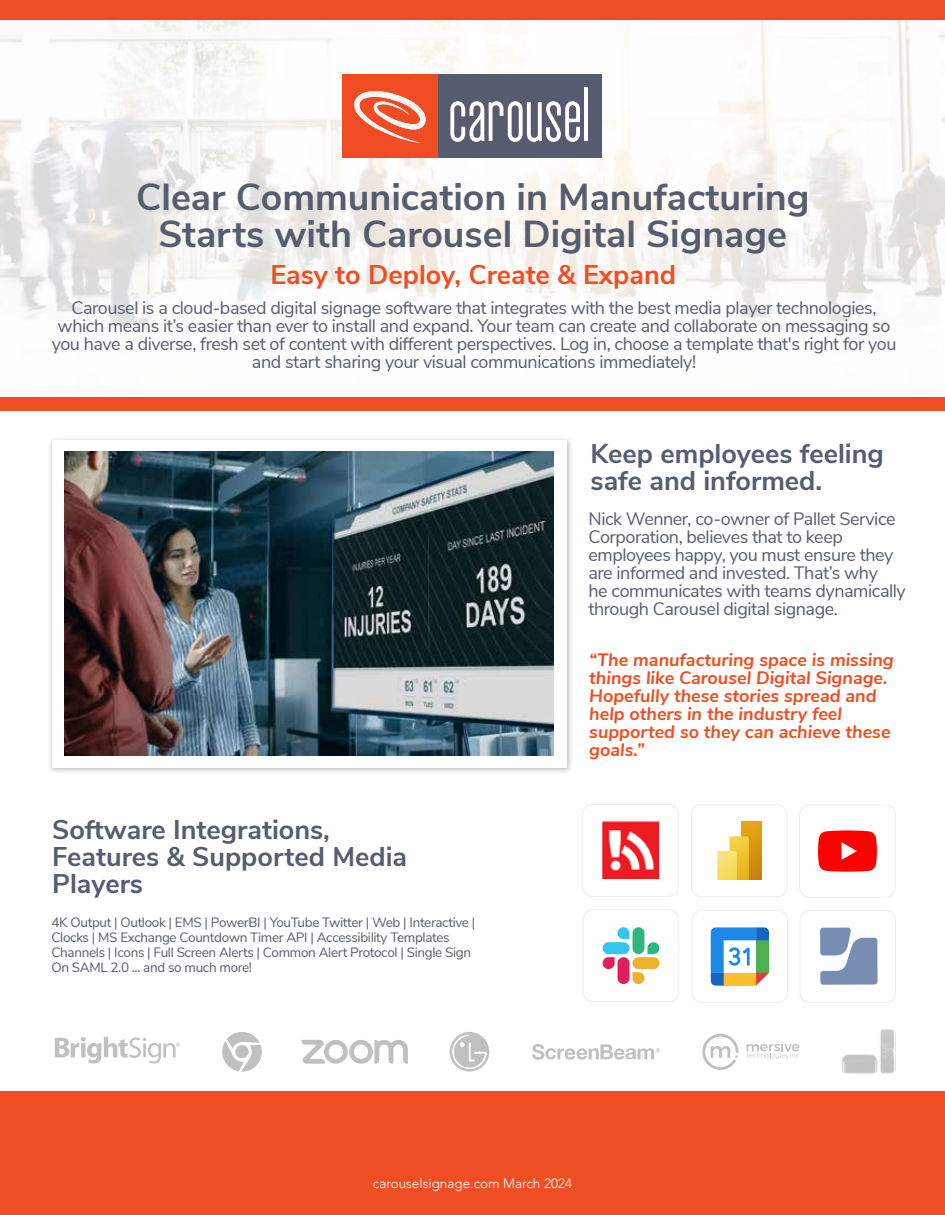
<style>
.page{position:relative;width:945px;height:1215px;background:#fff}
.page>*{position:absolute;margin:0;border:0;box-sizing:border-box;transform-origin:0 0}
.t1{font:700 37.5px/37.5px "Nunito Sans";color:#565d6f;text-align:center}
.t2{font:700 27px/27px "Nunito Sans";color:#555d70}
.t3{font:700 27px "Nunito Sans";color:#ef4e25}
.t4{font:18px/18px "Nunito Sans";letter-spacing:-.025em;color:#555d70;text-align:center}
.t5{font:italic 700 18px/18px "Nunito Sans";color:#ef4e25}
.t6{font:13.5px/15px "Nunito Sans";letter-spacing:-.025em;color:#555d70}
.t7{font:300 13.5px "Avenir";color:#fff}
</style>
<div class="page">
<img style="left:0;top:19px;width:945px;height:245px">
<svg style="left:0;top:264px;width:945px;height:63px"></svg>
<div style="left:0;top:1092px;width:945px;height:123px;background:#ef4e25"></div>
<img style="left:50px;top:438px;width:521px;height:334px">
<div style="left:52px;top:441px;width:515px;height:327px;background:#fff"></div>
<div style="left:0;top:0;width:945px;height:19px;background:#ef4e25"></div>
<div style="left:0;top:398px;width:945px;height:13px;background:#ef4e25"></div>
<svg style="left:55px;top:1037px;width:125px;height:26px"></svg>
<svg style="left:222px;top:1032px;width:40px;height:40px"></svg>
<svg style="left:450px;top:1032px;width:39px;height:40px"></svg>
<svg style="left:702px;top:1034px;width:37px;height:36px"></svg>
<svg style="left:747px;top:1044px;width:52px;height:15px"></svg>
<svg style="left:532px;top:1044px;width:128px;height:16px"></svg>
<svg style="left:301px;top:1040px;width:107px;height:24px"></svg>
<img style="left:842px;top:1029px;width:53px;height:45px">
<img style="left:65px;top:451px;width:489px;height:305px">
<div style="left:438px;top:74px;width:164px;height:83px;background:#555c6f"></div>
<div style="left:342px;top:74px;width:96px;height:83px;background:#ef4c23"></div>
<svg style="left:354px;top:91px;width:72px;height:52px"></svg>
<svg style="left:450px;top:101px;width:130px;height:41px"></svg>
<hr style="left:584px;top:88px;width:4px;height:53px;background:#fff">
<svg style="left:582px;top:804px;width:97px;height:93px"></svg>
<img style="left:602px;top:822px;width:57px;height:57px">
<svg style="left:799px;top:805px;width:97px;height:92px"></svg>
<svg style="left:692px;top:910px;width:96px;height:93px"></svg>
<svg style="left:691px;top:804px;width:96px;height:93px"></svg>
<svg style="left:583px;top:909px;width:96px;height:93px"></svg>
<svg style="left:800px;top:910px;width:96px;height:93px"></svg>
<h1 class="t1" style="left:136px;top:176px;width:675px">Clear Communication in Manufacturing<br>Starts with Carousel Digital Signage</h1>
<h2 class="t3" style="left:270px;top:255px;width:407px">Easy to Deploy, Create &amp; Expand</h2>
<p class="t4" style="left:52px;top:298px;width:846px">Carousel is a cloud-based digital signage software that integrates with the best media player technologies, which means it’s easier than ever to install and expand. Your team can create and collaborate on messaging so you have a diverse, fresh set of content with different perspectives. Log in, choose a template that's right for you and start sharing your visual communications immediately!</p>
<h2 class="t2" style="left:591px;top:439px;width:295px">Keep employees feeling safe and informed.</h2>
<p class="t4" style="left:588px;top:509px;width:319px;text-align:left">Nick Wenner, co-owner of Pallet Service Corporation, believes that to keep employees happy, you must ensure they are informed and invested. That’s why<br>he communicates with teams dynamically through Carousel digital signage.</p>
<h2 class="t2" style="left:52px;top:814px;width:356px">Software Integrations,<br>Features &amp; Supported Media<br>Players</h2>
<p class="t6" style="left:51px;top:914px;width:425px">4K Output | Outlook | EMS | PowerBI | YouTube Twitter | Web | Interactive | Clocks | MS Exchange Countdown Timer API | Accessibility Templates Channels | Icons | Full Screen Alerts | Common Alert Protocol | Single Sign On SAML 2.0 ... and so much more!</p>
<p class="t5" style="left:589px;top:649px;width:306px">“The manufacturing space is missing things like Carousel Digital Signage.<br>Hopefully these stories spread and help others in the industry feel supported so they can achieve these goals.”</p>
<p class="t7" style="left:373px;top:1175px;width:201px">carouselsignage.com March 2024</p>
</div>
